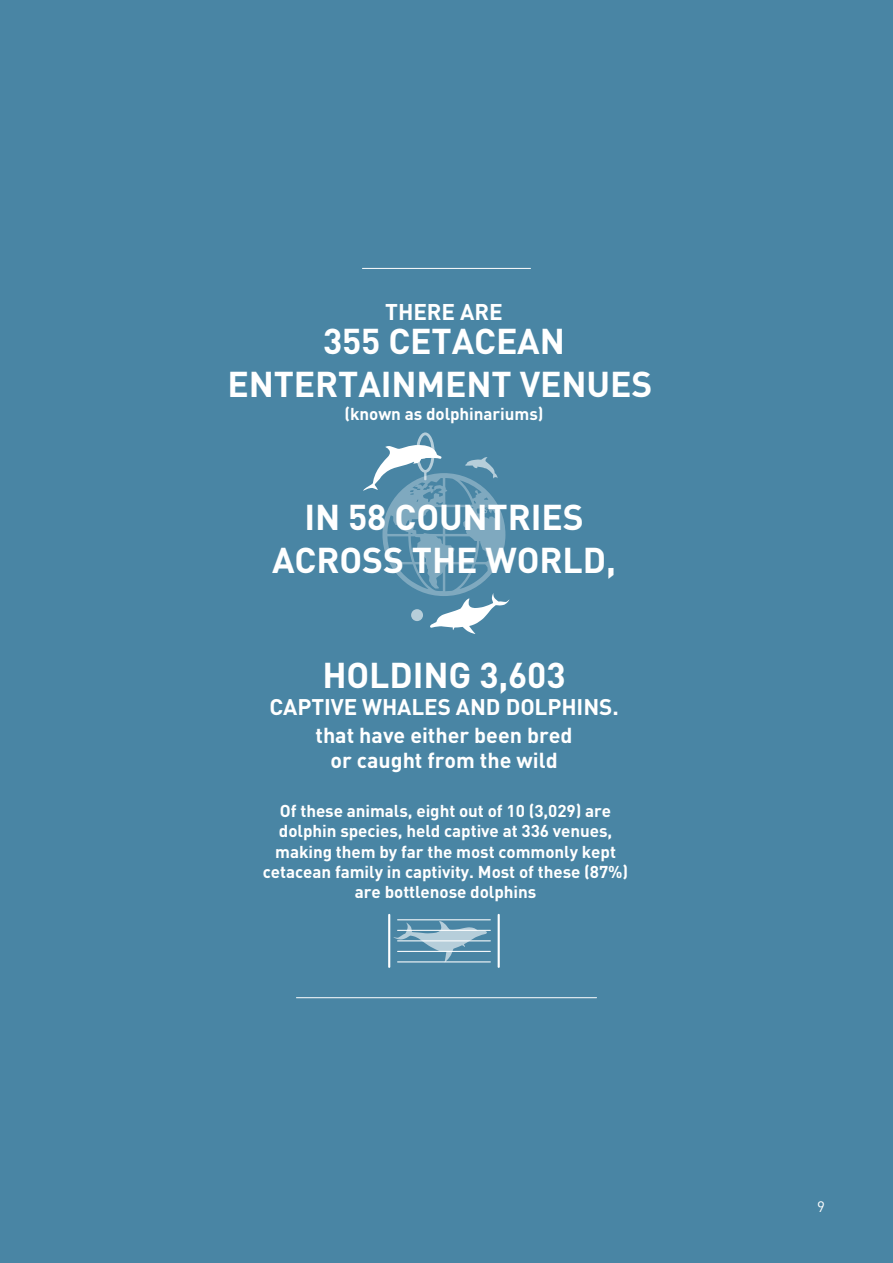
<style>
.page{position:relative;width:893px;height:1263px;background:#4985a4}
.page>*{position:absolute;margin:0;border:0;box-sizing:border-box;transform-origin:0 0}
.t1{font:700 35.4px/42.6px "DIN Pro";letter-spacing:-.005em;color:#fff;text-align:center}
.t2{font:700 22.5px "DIN Pro";letter-spacing:-.005em;color:#fff}
.t3{font:700 22.35px "DIN Pro";letter-spacing:-.005em;color:#fff}
.t4{font:700 21.45px/25.8px "DIN Pro";color:#fff;text-align:center}
.t5{font:700 16.95px/20.4px "DIN Pro";letter-spacing:-.005em;color:#fff;text-align:center}
.t6{font:15px "DIN Pro";color:#fff}
</style>
<div class="page">
<hr style="left:296px;top:997px;width:300px;height:1px;background:#fff">
<hr style="left:362px;top:268px;width:168px;height:1px;background:#fff">
<svg style="left:363px;top:432px;width:146px;height:202px"></svg>
<svg style="left:411px;top:609px;width:12px;height:12px"></svg>
<svg style="left:393px;top:921px;width:94px;height:40px"></svg>
<hr style="left:397px;top:919px;width:94px;height:1px;background:#fff">
<hr style="left:397px;top:930px;width:94px;height:1px;background:#fff">
<hr style="left:397px;top:940px;width:94px;height:1px;background:#fff">
<hr style="left:397px;top:951px;width:94px;height:1px;background:#fff">
<hr style="left:397px;top:961px;width:94px;height:1px;background:#fff">
<hr style="left:388px;top:914px;width:2px;height:54px;background:#fff">
<hr style="left:498px;top:914px;width:2px;height:54px;background:#fff">
<h2 class="t2" style="left:385px;top:293px;width:119px">THERE ARE</h2>
<h1 class="t1" style="left:227px;top:316px;width:426px">355 CETACEAN<br>ENTERTAINMENT VENUES</h1>
<p class="t5" style="left:344px;top:401px;width:201px">(known as dolphinariums)</p>
<h1 class="t1" style="left:272px;top:492px;width:345px">IN 58 COUNTRIES<br>ACROSS THE WORLD,</h1>
<h1 class="t1" style="left:322px;top:649px;width:245px">HOLDING 3,603</h1>
<h3 class="t3" style="left:269px;top:688px;width:351px">CAPTIVE WHALES AND DOLPHINS.</h3>
<p class="t4" style="left:315px;top:719px;width:259px">that have either been bred or caught from the wild</p>
<p class="t5" style="left:263px;top:798px;width:367px">Of these animals, eight out of 10 (3,029) are dolphin species, held captive at 336 venues, making them by far the most commonly kept cetacean family in captivity. Most of these (87%) are bottlenose dolphins</p>
<p class="t6" style="left:817px;top:1195px;width:9px">9</p>
</div>
